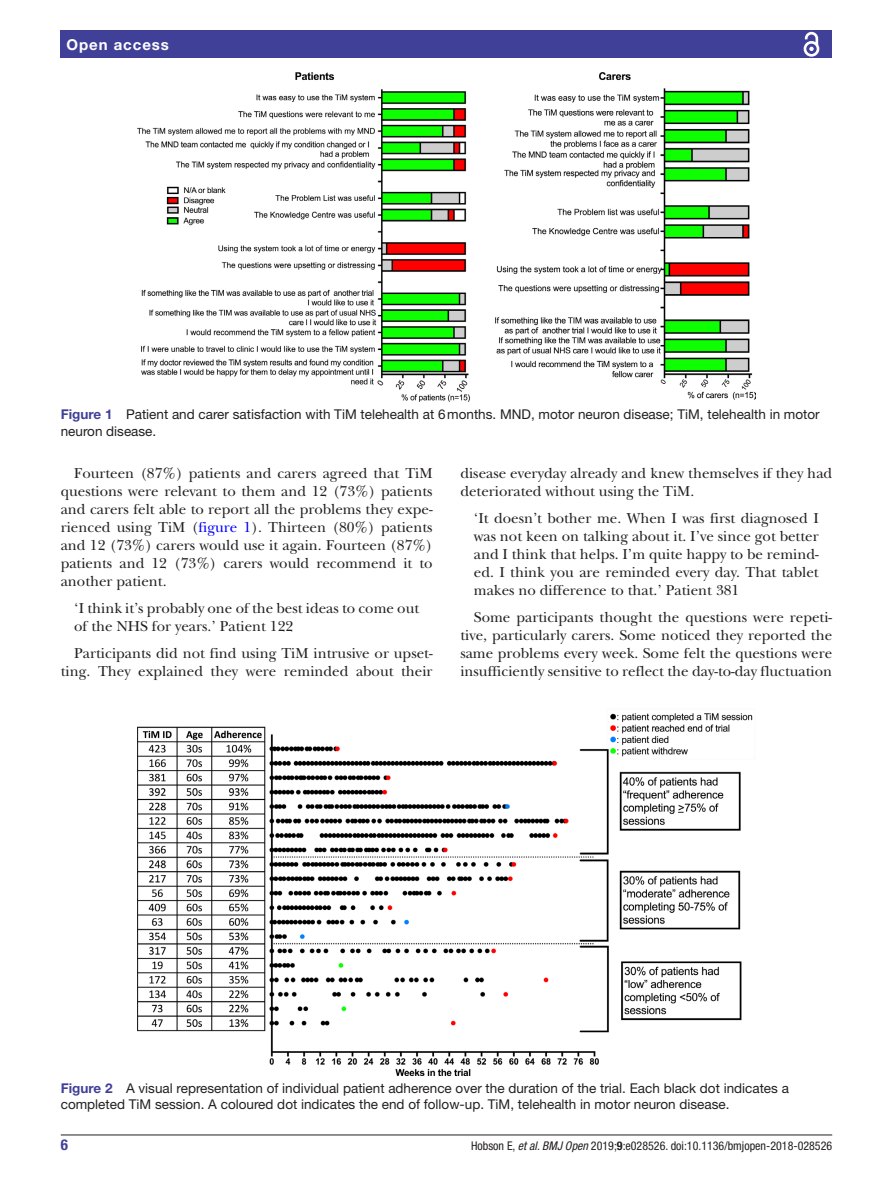
<style>
.page{position:relative;width:893px;height:1191px;background:#fff}
.page>*{position:absolute;margin:0;border:0;box-sizing:border-box;transform-origin:0 0}
.t1{font:15px/18px "New Baskerville";color:#231f20;text-align:justify}
.t2{font:700 15px "Helvetica Neue LT Std";letter-spacing:.065em;color:#fff}
.t3{font:700 condensed 15px "Helvetica Neue LT Std";color:#414099}
.t4{font:13.5px/16.2px "Helvetica Neue LT Std";color:#231f20}
.t5{font:condensed 12px "Helvetica Neue LT Std";color:#231f20}
.s1{font-weight:700;color:#414099}
.s2{color:#00f}
.s3{font-style:italic}
.s4{font-weight:700}
</style>
<div class="page">
<hr style="left:61px;top:1134px;width:771px;height:1px;background:#231f20">
<div style="left:61px;top:31px;width:771px;height:27px;background:#414099"></div>
<svg style="left:803px;top:31px;width:17px;height:26px"></svg>
<img style="left:138px;top:73px;width:617px;height:329px">
<img style="left:138px;top:713px;width:615px;height:362px">
<p class="t2" style="left:66px;top:35px;width:104px">Open access</p>
<p class="t4" style="left:61px;top:406px;width:760px"><span class="s1">Figure 1</span> Patient and carer satisfaction with TiM telehealth at 6months. MND, motor neuron disease; TiM, telehealth in motor neuron disease.</p>
<p class="t1" style="left:61px;top:464px;width:373px;text-indent:14px">Fourteen (87%) patients and carers agreed that TiM questions were relevant to them and 12 (73%) patients and carers felt able to report all the problems they expe&shy;rienced using TiM (<span class="s2">figure 1</span>). Thirteen (80%) patients and 12 (73%) carers would use it again. Fourteen (87%) patients and 12 (73%) carers would recommend it to another patient.</p>
<p class="t1" style="left:74px;top:599px;width:346px">‘I think it’s probably one of the best ideas to come out of the NHS for years.’ Patient 122</p>
<p class="t1" style="left:61px;top:644px;width:373px;text-align:right">Participants did not find using TiM intrusive or upset&shy;ting. They explained they were reminded about their</p>
<p class="t1" style="left:460px;top:464px;width:373px">disease everyday already and knew themselves if they had deteriorated without using the TiM.</p>
<p class="t1" style="left:474px;top:509px;width:346px">‘It doesn’t bother me. When I was first diagnosed I was not keen on talking about it. I’ve since got better and I think that helps. I’m quite happy to be remind&shy;ed. I think you are reminded every day. That tablet makes no difference to that.’ Patient 381</p>
<p class="t1" style="left:460px;top:608px;width:373px;text-indent:14px">Some participants thought the questions were repeti&shy;tive, particularly carers. Some noticed they reported the same problems every week. Some felt the questions were insufficiently sensitive to reflect the day-to-day fluctuation</p>
<p class="t4" style="left:61px;top:1080px;width:730px"><span class="s1">Figure 2</span> A visual representation of individual patient adherence over the duration of the trial. Each black dot indicates a completed TiM session. A coloured dot indicates the end of follow-up. TiM, telehealth in motor neuron disease.</p>
<p class="t3" style="left:61px;top:1135px;width:9px">6</p>
<p class="t5" style="left:471px;top:1138px;width:363px">Hobson E, <span class="s3">et al</span>. <span class="s3">BMJ Open</span> 2019;<span class="s4">9</span>:e028526. doi:10.1136/bmjopen-2018-028526</p>
</div>
